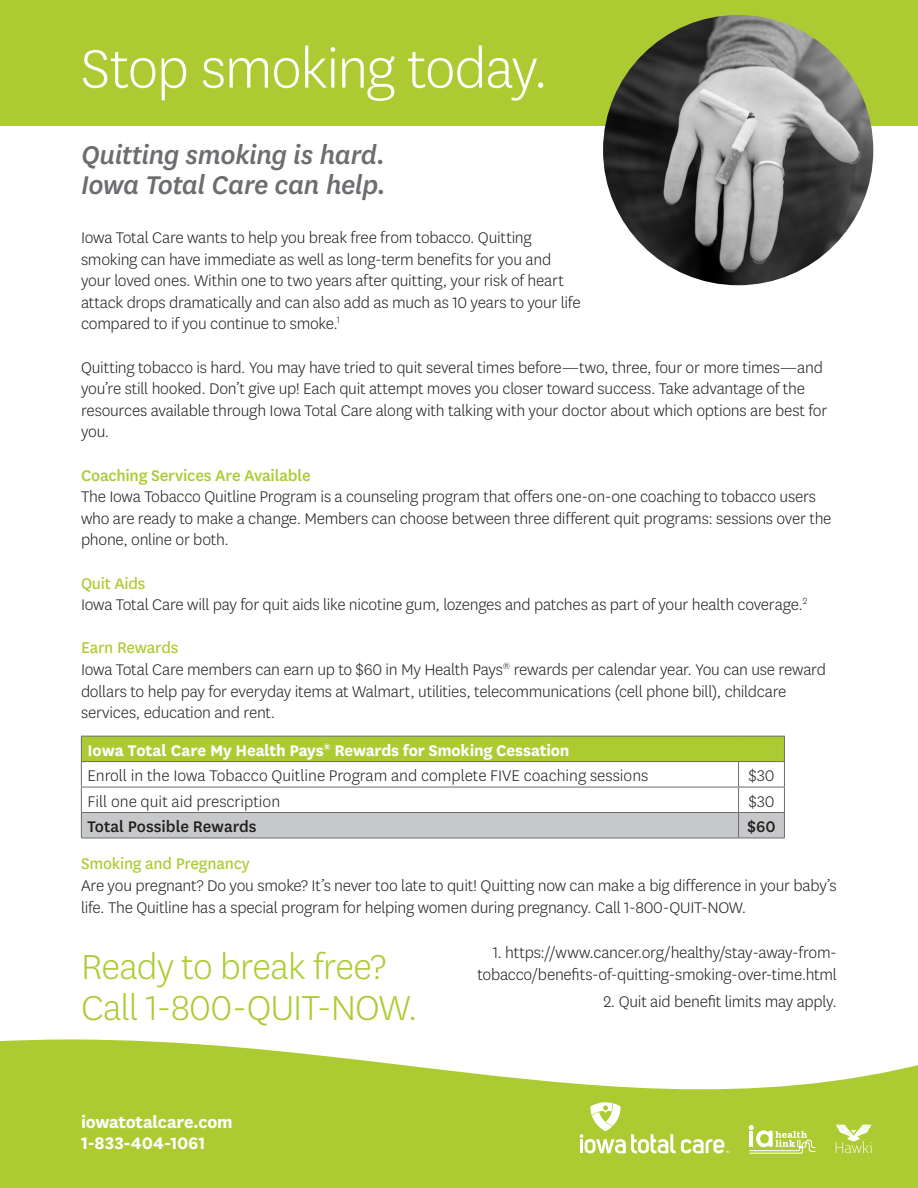
<style>
.page{position:relative;width:918px;height:1188px;background:#fff}
.page>*{position:absolute;margin:0;border:0;box-sizing:border-box;transform-origin:0 0}
.t1{font:300 63px "Centene Sans";letter-spacing:-.025em;color:#fff}
.t2{font:300 40.5px/40.5px "Centene Sans";letter-spacing:-.02em;color:#accb33}
.t3{font:italic 500 30px/30px "Centene Sans";letter-spacing:-.02em;color:#6c6d70}
.t4{font:700 19.5px "Centene Sans";letter-spacing:-.015em;color:#fff}
.t5{font:300 18px/21.6px "Centene Sans";letter-spacing:-.015em;color:#231f20}
.t6{font:700 18px "Centene Sans";letter-spacing:-.01em;color:#fff}
.t7{font:18px "Centene Sans";letter-spacing:-.015em;color:#accb33}
.t8{font:500 18px "Centene Sans";letter-spacing:-.015em;color:#accb33}
.t9{font:500 18px "Centene Sans";color:#231f20}
</style>
<div class="page">
<div style="left:81px;top:736px;width:703px;height:26px;background:#accb33"></div>
<hr style="left:81px;top:736px;width:658px;height:1px;background:#6c6d70">
<hr style="left:739px;top:736px;width:46px;height:1px;background:#6c6d70">
<div style="left:0;top:0;width:918px;height:125px;background:#accb33"></div>
<img style="left:603px;top:15px;width:270px;height:270px;border-radius:135px">
<div style="left:81px;top:813px;width:658px;height:25px;background:#c7c8ca"></div>
<div style="left:739px;top:813px;width:45px;height:25px;background:#c7c8ca"></div>
<hr style="left:81px;top:761px;width:658px;height:1px;background:#6c6d70">
<hr style="left:739px;top:761px;width:46px;height:1px;background:#6c6d70">
<hr style="left:81px;top:787px;width:658px;height:1px;background:#6c6d70">
<hr style="left:739px;top:787px;width:46px;height:1px;background:#6c6d70">
<hr style="left:81px;top:812px;width:658px;height:1px;background:#6c6d70">
<svg style="left:81px;top:736px;width:1px;height:102px"></svg>
<hr style="left:739px;top:812px;width:46px;height:1px;background:#6c6d70">
<svg style="left:738px;top:762px;width:1px;height:76px"></svg>
<svg style="left:784px;top:736px;width:1px;height:102px"></svg>
<hr style="left:81px;top:838px;width:658px;height:1px;background:#6c6d70">
<hr style="left:739px;top:838px;width:46px;height:1px;background:#6c6d70">
<svg style="left:0;top:1040px;width:918px;height:148px;fill:#accb33"></svg>
<svg style="left:580px;top:1102px;width:149px;height:51px"></svg>
<svg style="left:749px;top:1125px;width:66px;height:29px"></svg>
<svg style="left:836px;top:1125px;width:36px;height:28px"></svg>
<h1 class="t1" style="left:81px;top:29px;width:469px">Stop smoking today.</h1>
<h2 class="t3" style="left:81px;top:139px;width:307px">Quitting smoking is hard.<br>Iowa Total Care can help.</h2>
<p class="t5" style="left:81px;top:226px;width:501px">Iowa Total Care wants to help you break free from tobacco. Quitting smoking can have immediate as well as long-term benefits for you and your loved ones. Within one to two years after quitting, your risk of heart attack drops dramatically and can also add as much as 10 years to your life compared to if you continue to smoke.<sup>1</sup></p>
<p class="t5" style="left:81px;top:356px;width:748px">Quitting tobacco is hard. You may have tried to quit several times before—two, three, four or more times—and you’re still hooked. Don’t give up! Each quit attempt moves you closer toward success. Take advantage of the resources available through Iowa Total Care along with talking with your doctor about which options are best for you.</p>
<h3 class="t8" style="left:81px;top:463px;width:231px">Coaching Services Are Available</h3>
<p class="t5" style="left:81px;top:485px;width:752px">The Iowa Tobacco Quitline Program is a counseling program that offers one-on-one coaching to tobacco users who are ready to make a change. Members can choose between three different quit programs: sessions over the phone, online or both.</p>
<h3 class="t7" style="left:81px;top:571px;width:66px">Quit Aids</h3>
<p class="t5" style="left:81px;top:593px;width:728px">Iowa Total Care will pay for quit aids like nicotine gum, lozenges and patches as part of your health coverage.<sup>2</sup></p>
<h3 class="t7" style="left:81px;top:636px;width:99px">Earn Rewards</h3>
<p class="t5" style="left:81px;top:658px;width:746px">Iowa Total Care members can earn up to $60 in My Health Pays<sup>®</sup> rewards per calendar year. You can use reward dollars to help pay for everyday items at Walmart, utilities, telecommunications (cell phone bill), childcare services, education and rent.</p>
<p class="t6" style="left:87px;top:737px;width:484px">Iowa Total Care My Health Pays<sup>®</sup> Rewards for Smoking Cessation</p>
<p class="t5" style="left:87px;top:764px;width:563px">Enroll in the Iowa Tobacco Quitline Program and complete FIVE coaching sessions</p>
<p class="t5" style="left:749px;top:764px;width:27px">$30</p>
<p class="t5" style="left:87px;top:790px;width:194px">Fill one quit aid prescription</p>
<p class="t5" style="left:749px;top:790px;width:27px">$30</p>
<p class="t9" style="left:87px;top:814px;width:171px">Total Possible Rewards</p>
<p class="t9" style="left:747px;top:814px;width:30px">$60</p>
<h3 class="t7" style="left:81px;top:852px;width:170px">Smoking and Pregnancy</h3>
<p class="t5" style="left:81px;top:874px;width:757px">Are you pregnant? Do you smoke? It’s never too late to quit! Quitting now can make a big difference in your baby’s life. The Quitline has a special program for helping women during pregnancy. Call 1-800-QUIT-NOW.</p>
<p class="t2" style="left:81px;top:946px;width:338px">Ready to break free?<br>Call 1-800-QUIT-NOW.</p>
<p class="t5" style="left:477px;top:942px;width:361px;text-align:right">1. https://www.cancer.org/healthy/stay-away-from&shy;tobacco/benefts-of-quitting-smoking-over-time.html</p>
<p class="t5" style="left:603px;top:990px;width:235px">2. Quit aid beneft limits may apply.</p>
<p class="t4" style="left:81px;top:1109px;width:153px">iowatotalcare.com</p>
<p class="t4" style="left:81px;top:1130px;width:126px">1-833-404-1061</p>
</div>
